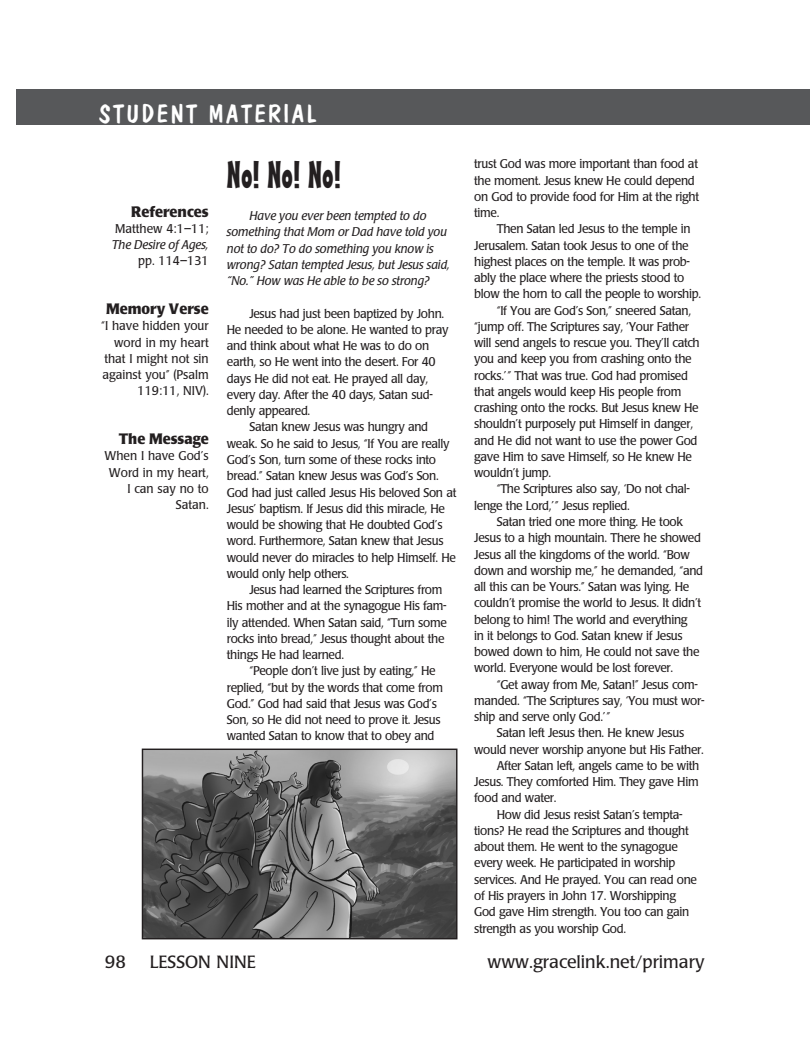
<style>
.page{position:relative;width:810px;height:1047px;background:#fff}
.page>*{position:absolute;margin:0;border:0;box-sizing:border-box;transform-origin:0 0}
.section_title{font:37.5px "Mister Earl BT";color:#231f20}
.t1{font:25px "Dom Casual D";letter-spacing:.1em;color:#fff}
.t2{font:17.5px "Poppl Laudatio";color:#231f20}
.subhead-right{font:700 15px "Poppl Laudatio";color:#231f20;scale:.95 1}
.body{font:12.5px/16.2px "Poppl Laudatio";letter-spacing:-.025em;color:#231f20;scale:.95 1}
.body-2{font:italic 12.5px/16.2px "Poppl Laudatio";color:#231f20}
.body-right{font:12.5px/16.2px "Poppl Laudatio";color:#231f20;text-align:right;scale:.95 1}
.body-right-2{font:italic 12.5px/16.2px "Poppl Laudatio";color:#231f20}
.s1{font-style:normal}
</style>
<div class="page">
<div style="left:17px;top:89px;width:748px;height:36px;background:#57585a"></div>
<div style="left:737px;top:89px;width:73px;height:36px;background:#57585a"></div>
<img style="left:144px;top:750px;width:311px;height:187px">
<div style="left:142px;top:748px;width:315px;height:191px;border:1px solid #231f20"></div>
<p class="t1" style="left:99px;top:99px;width:219px">STUDENT MATERIAL</p>
<p class="subhead-right" style="left:131px;top:203px;width:83px">References</p>
<p class="body-right-2" style="left:112px;top:220px;width:99px"><span class="s1">Matthew 4:1–11;<br></span>The Desire of Ages,</p>
<p class="body-right" style="left:138px;top:253px;width:76px">pp. 114–131</p>
<p class="subhead-right" style="left:106px;top:300px;width:110px">Memory Verse</p>
<p class="body-right" style="left:101px;top:318px;width:115px">“I have hidden your word in my heart that I might not sin against you” (Psalm<br>119:11, NIV).</p>
<p class="subhead-right" style="left:119px;top:430px;width:96px">The Message</p>
<p class="body-right" style="left:105px;top:448px;width:111px">When I have God’s<br>Word in my heart,<br>I can say no to<br>Satan.</p>
<p class="section_title" style="left:227px;top:151px;width:116px">No! No! No!</p>
<p class="body-2" style="left:227px;top:208px;width:225px;text-indent:22px">Have you ever been tempted to do something that Mom or Dad have told you not to do? To do something you know is wrong? Satan tempted Jesus, but Jesus said, “No.” How was He able to be so strong?</p>
<p class="body" style="left:227px;top:305px;width:235px;text-indent:22px">Jesus had just been baptized by John.<br>He needed to be alone. He wanted to pray and think about what He was to do on earth, so He went into the desert. For 40 days He did not eat. He prayed all day, every day. After the 40 days, Satan sud&shy;denly appeared.</p>
<p class="body" style="left:227px;top:419px;width:243px;text-indent:22px">Satan knew Jesus was hungry and weak. So he said to Jesus, “If You are really God’s Son, turn some of these rocks into bread.” Satan knew Jesus was God’s Son.<br>God had just called Jesus His beloved Son at Jesus’ baptism. If Jesus did this miracle, He would be showing that He doubted God’s word. Furthermore, Satan knew that Jesus would never do miracles to help Himself. He would only help others.</p>
<p class="body" style="left:227px;top:581px;width:233px;text-indent:22px">Jesus had learned the Scriptures from His mother and at the synagogue His fam&shy;ily attended. When Satan said, “Turn some rocks into bread,” Jesus thought about the things He had learned.</p>
<p class="body" style="left:227px;top:663px;width:229px;text-indent:22px">“People don’t live just by eating,” He replied, “but by the words that come from God.” God had said that Jesus was God’s Son, so He did not need to prove it. Jesus wanted Satan to know that to obey and</p>
<p class="body" style="left:474px;top:156px;width:238px">trust God was more important than food at the moment. Jesus knew He could depend on God to provide food for Him at the right time.</p>
<p class="body" style="left:474px;top:221px;width:240px;text-indent:22px">Then Satan led Jesus to the temple in Jerusalem. Satan took Jesus to one of the highest places on the temple. It was prob&shy;ably the place where the priests stood to blow the horn to call the people to worship.</p>
<p class="body" style="left:474px;top:302px;width:239px;text-indent:22px">“If You are God’s Son,” sneered Satan, “jump off. The Scriptures say, ‘Your Father will send angels to rescue you. They’ll catch you and keep you from crashing onto the rocks.’” That was true. God had promised that angels would keep His people from crashing onto the rocks. But Jesus knew He shouldn’t purposely put Himself in danger, and He did not want to use the power God gave Him to save Himself, so He knew He wouldn’t jump.</p>
<p class="body" style="left:474px;top:481px;width:229px;text-indent:22px">“The Scriptures also say, ‘Do not chal&shy;lenge the Lord,’” Jesus replied.</p>
<p class="body" style="left:474px;top:513px;width:243px;text-indent:22px">Satan tried one more thing. He took Jesus to a high mountain. There he showed Jesus all the kingdoms of the world. “Bow down and worship me,” he demanded, “and all this can be Yours.” Satan was lying. He couldn’t promise the world to Jesus. It didn’t belong to him! The world and everything<br>in it belongs to God. Satan knew if Jesus bowed down to him, He could not save the world. Everyone would be lost forever.</p>
<p class="body" style="left:474px;top:676px;width:244px;text-indent:22px">“Get away from Me, Satan!” Jesus com&shy;manded. “The Scriptures say, ‘You must wor&shy;ship and serve only God.’”</p>
<p class="body" style="left:474px;top:725px;width:243px;text-align:center">Satan left Jesus then. He knew Jesus<br>would never worship anyone but His Father.</p>
<p class="body" style="left:474px;top:757px;width:238px;text-align:justify;text-indent:22px">After Satan left, angels came to be with Jesus. They comforted Him. They gave Him food and water.</p>
<p class="body" style="left:474px;top:806px;width:236px;text-indent:22px">How did Jesus resist Satan’s tempta&shy;tions? He read the Scriptures and thought about them. He went to the synagogue every week. He participated in worship services. And He prayed. You can read one of His prayers in John 17. Worshipping God gave Him strength. You too can gain strength as you worship God.</p>
<p class="t2" style="left:105px;top:952px;width:23px">98</p>
<p class="t2" style="left:150px;top:952px;width:108px">LESSON NINE</p>
<p class="t2" style="left:488px;top:952px;width:218px">www.gracelink.net/primary</p>
</div>
